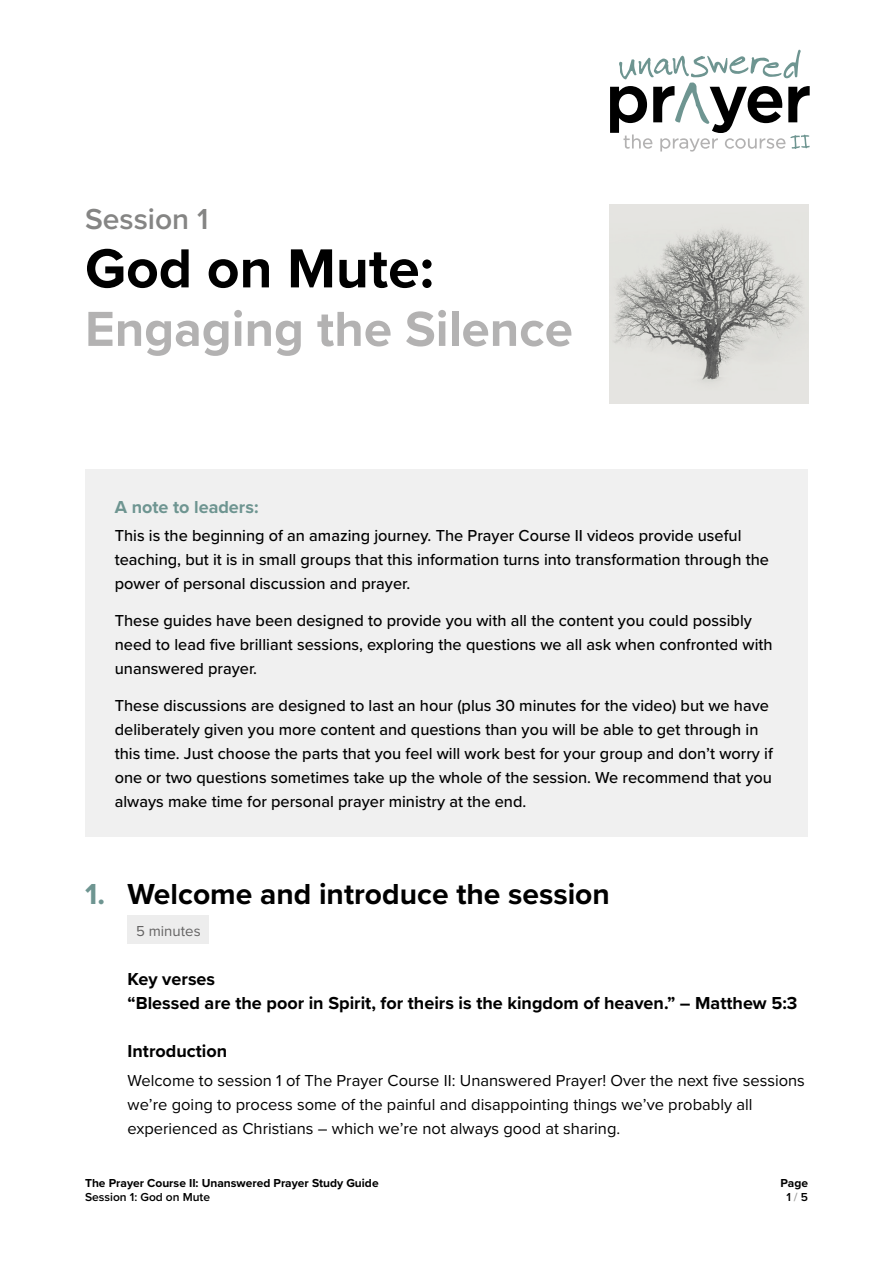
<style>
.page{position:relative;width:893px;height:1263px;background:#fff}
.page>*{position:absolute;margin:0;border:0;box-sizing:border-box;transform-origin:0 0}
.t1{font:700 57px "Proxima Nova";color:#000}
.t2{font:700 51px "Proxima Nova";color:#b3b2b2}
.t3{font:700 30px "Proxima Nova";color:#000}
.t4{font:600 30px "Proxima Nova";color:#858584}
.t5{font:700 18px/24px "Proxima Nova";color:#000}
.t6{font:700 18px "Proxima Nova";color:#6e9591}
.t7{font:500 16.5px/24px "Proxima Nova";color:#000}
.t8{font:16.5px/24px "Proxima Nova";color:#000}
.t9{font:15px "Proxima Nova";color:#646363}
.t10{font:700 12px/14.4px "Proxima Nova";color:#000;text-align:center}
.t11{font:600 12px "Proxima Nova";color:#000}
.s1{color:#6e9591}
.s2{font-weight:600}
.s3{font-weight:600;color:#9d9d9c}
</style>
<div class="page">
<div style="left:128px;top:915px;width:81px;height:29px;background:#ededed"></div>
<svg style="left:610px;top:50px;width:200px;height:102px"></svg>
<img style="left:609px;top:205px;width:199px;height:199px">
<div style="left:85px;top:469px;width:723px;height:367px;background:#f0f0f0"></div>
<h3 class="t4" style="left:85px;top:196px;width:125px">Session 1</h3>
<h1 class="t1" style="left:85px;top:226px;width:350px">God on Mute:</h1>
<h2 class="t2" style="left:85px;top:291px;width:489px">Engaging the Silence</h2>
<p class="t6" style="left:115px;top:493px;width:145px">A note to leaders:</p>
<p class="t7" style="left:115px;top:523px;width:656px">This is the beginning of an amazing journey. The Prayer Course II videos provide useful teaching, but it is in small groups that this information turns into transformation through the power of personal discussion and prayer.</p>
<p class="t7" style="left:115px;top:608px;width:659px">These guides have been designed to provide you with all the content you could possibly need to lead five brilliant sessions, exploring the questions we all ask when confronted with unanswered prayer.</p>
<p class="t7" style="left:115px;top:693px;width:660px">These discussions are designed to last an hour (plus 30 minutes for the video) but we have deliberately given you more content and questions than you will be able to get through in this time. Just choose the parts that you feel will work best for your group and don’t worry if one or two questions sometimes take up the whole of the session. We recommend that you always make time for personal prayer ministry at the end.</p>
<h3 class="t3" style="left:85px;top:871px;width:526px"><span class="s1">1.</span> Welcome and introduce the session</h3>
<p class="t9" style="left:136px;top:919px;width:66px">5 minutes</p>
<p class="t5" style="left:128px;top:967px;width:671px">Key verses<br>“Blessed are the poor in Spirit, for theirs is the kingdom of heaven.” – Matthew 5:3</p>
<p class="t5" style="left:128px;top:1039px;width:101px">Introduction</p>
<p class="t8" style="left:128px;top:1067px;width:679px">Welcome to session 1 of The Prayer Course II: Unanswered Prayer! Over the next five sessions we’re going to process some of the painful and disappointing things we’ve probably all experienced as Christians – which we’re not always good at sharing.</p>
<p class="t10" style="left:85px;top:1175px;width:295px">The Prayer Course II: Unanswered Prayer Study Guide</p>
<p class="t11" style="left:85px;top:1188px;width:127px">Session 1: God on Mute</p>
<p class="t10" style="left:781px;top:1175px;width:29px">Page<br><span class="s2">1</span> <span class="s3">/</span> <span class="s2">5</span></p>
</div>
